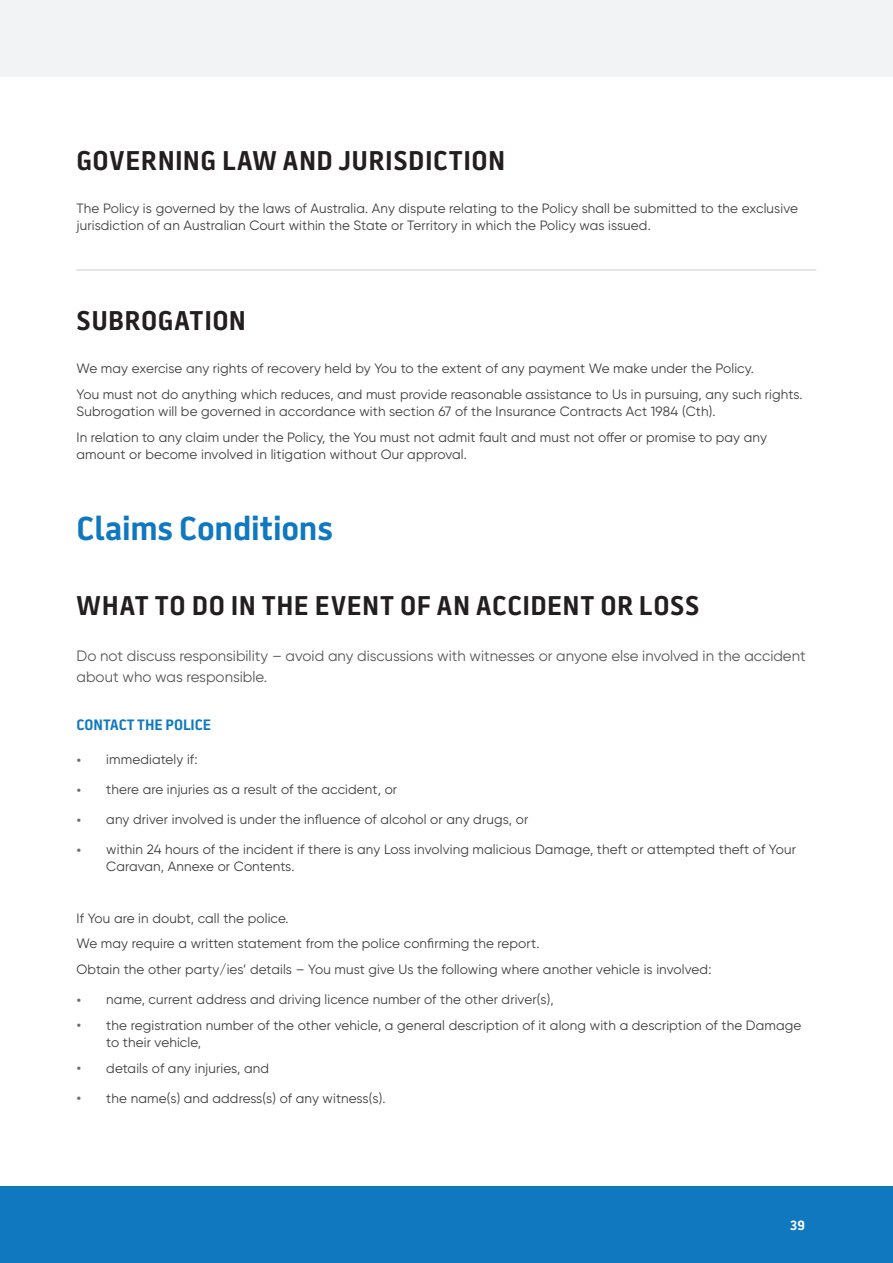
<style>
.page{position:relative;width:893px;height:1263px;background:#fff}
.page>*{position:absolute;margin:0;border:0;box-sizing:border-box;transform-origin:0 0}
.t1{font:700 33px "Battersea SANS";color:#1078bf}
.t2{font:700 27px "Battersea SANS";letter-spacing:.02em;color:#231f20}
.t3{font:15px/21px "Gilroy";color:#57585a}
.t4{font:700 15px "Battersea SANS";color:#1078bf}
.t5{font:13.5px/25.8px "Gilroy";letter-spacing:.01em;color:#3e3e3f}
.t6{font:700 13.5px "Battersea SANS";color:#fff}
.s1{font-size:16.5px;color:#6c6d70}
</style>
<div class="page">
<div style="left:0;top:0;width:893px;height:77px;background:#f2f3f4"></div>
<div style="left:0;top:1186px;width:893px;height:77px;background:#1078bf"></div>
<hr style="left:77px;top:269px;width:739px;height:2px;background:#dcdddf">
<h2 class="t2" style="left:77px;top:142px;width:430px">GOVERNING LAW AND JURISDICTION</h2>
<p class="t5" style="left:77px;top:199px;width:723px;line-height:17.2px">The Policy is governed by the laws of Australia. Any dispute relating to the Policy shall be submitted to the exclusive jurisdiction of an Australian Court within the State or Territory in which the Policy was issued.</p>
<h2 class="t2" style="left:77px;top:302px;width:171px">SUBROGATION</h2>
<p class="t5" style="left:77px;top:355px;width:728px">We may exercise any rights of recovery held by You to the extent of any payment We make under the Policy.<br>You must not do anything which reduces, and must provide reasonable assistance to Us in pursuing, any such rights.</p>
<p class="t5" style="left:77px;top:398px;width:692px">Subrogation will be governed in accordance with section 67 of the Insurance Contracts Act 1984 (Cth).<br>In relation to any claim under the Policy, the You must not admit fault and must not offer or promise to pay any</p>
<p class="t5" style="left:77px;top:441px;width:392px">amount or become involved in litigation without Our approval.</p>
<h1 class="t1" style="left:77px;top:505px;width:258px">Claims Conditions</h1>
<h2 class="t2" style="left:77px;top:586px;width:624px">WHAT TO DO IN THE EVENT OF AN ACCIDENT OR LOSS</h2>
<p class="t3" style="left:77px;top:645px;width:731px">Do not discuss responsibility – avoid any discussions with witnesses or anyone else involved in the accident about who was responsible.</p>
<p class="t4" style="left:77px;top:714px;width:136px">CONTACT THE POLICE</p>
<p class="t5" style="left:77px;top:746px;width:122px"><span class="s1">•</span> immediately if:</p>
<p class="t5" style="left:77px;top:776px;width:322px"><span class="s1">•</span> there are injuries as a result of the accident, or</p>
<p class="t5" style="left:77px;top:806px;width:453px"><span class="s1">•</span> any driver involved is under the influence of alcohol or any drugs, or</p>
<p class="t5" style="left:106px;top:841px;width:691px;line-height:17.2px;text-indent:-30px"><span class="s1">•</span> within 24 hours of the incident if there is any Loss involving malicious Damage, theft or attempted theft of Your<br>Caravan, Annexe or Contents.</p>
<p class="t5" style="left:77px;top:905px;width:636px">If You are in doubt, call the police.<br>We may require a written statement from the police confirming the report.<br>Obtain the other party/ies’ details – You must give Us the following where another vehicle is involved:</p>
<p class="t5" style="left:77px;top:986px;width:479px"><span class="s1">•</span> name, current address and driving licence number of the other driver(s),</p>
<p class="t5" style="left:106px;top:1016px;width:697px;line-height:17.2px;text-indent:-30px"><span class="s1">•</span> the registration number of the other vehicle, a general description of it along with a description of the Damage to their vehicle,</p>
<p class="t5" style="left:77px;top:1055px;width:194px"><span class="s1">•</span> details of any injuries, and</p>
<p class="t5" style="left:77px;top:1085px;width:311px"><span class="s1">•</span> the name(s) and address(s) of any witness(s).</p>
<p class="t6" style="left:790px;top:1215px;width:16px">39</p>
</div>
